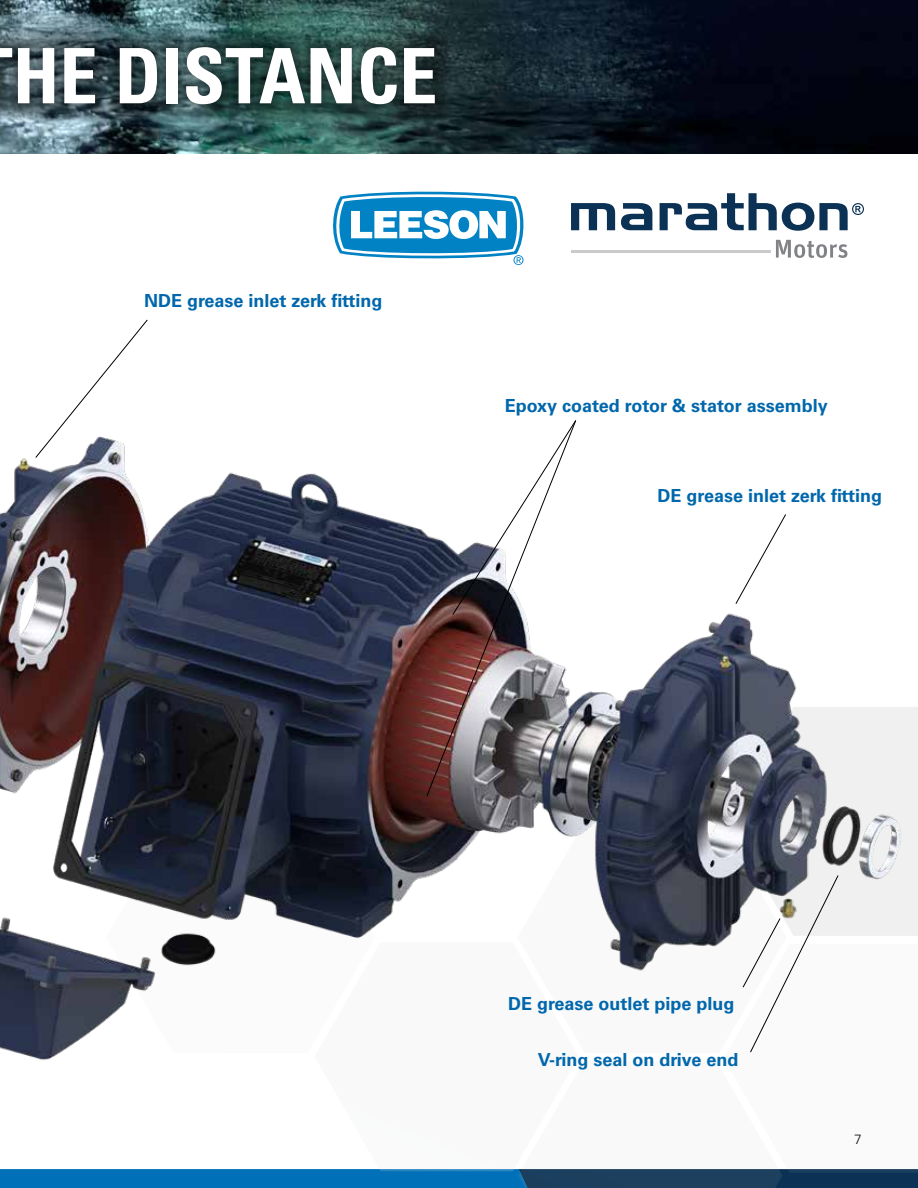
<style>
.page{position:relative;width:918px;height:1188px;background:#fff}
.page>*{position:absolute;margin:0;border:0;box-sizing:border-box;transform-origin:0 0}
.t1{font:700 condensed 76.5px "Univers LT Std";color:#fff}
.t2{font:700 18px "Univers LT Std";color:#0067ac}
.t3{font:300 13.5px "Univers LT Std";color:#000}
</style>
<div class="page">
<svg style="left:0;top:1169px;width:918px;height:19px;background:#0b5b91"></svg>
<svg style="left:912px;top:707px;width:6px;height:229px"></svg>
<img style="left:0;top:458px;width:912px;height:602px">
<svg style="left:35px;top:319px;width:113px;height:139px"></svg>
<svg style="left:735px;top:514px;width:52px;height:91px"></svg>
<img style="left:426px;top:420px;width:151px;height:377px">
<svg style="left:742px;top:875px;width:97px;height:178px"></svg>
<svg style="left:776px;top:240px;width:71px;height:18px"></svg>
<hr style="left:571px;top:251px;width:199px;height:2px;background:#c9cacc">
<svg style="left:571px;top:193px;width:293px;height:38px"></svg>
<svg style="left:333px;top:192px;width:191px;height:73px"></svg>
<img style="left:0;top:0;width:918px;height:153px">
<svg style="left:0;top:27px;width:455px;height:97px;background:#2e4647"></svg>
<h1 class="t1" style="left:13px;top:29px;width:426px">HE DISTANCE</h1>
<p class="t2" style="left:144px;top:289px;width:240px">NDE grease inlet zerk fitting</p>
<p class="t2" style="left:505px;top:395px;width:325px">Epoxy coated rotor &amp; stator assembly</p>
<p class="t2" style="left:658px;top:485px;width:226px">DE grease inlet zerk fitting</p>
<p class="t2" style="left:508px;top:993px;width:228px">DE grease outlet pipe plug</p>
<p class="t2" style="left:538px;top:1049px;width:202px">V-ring seal on drive end</p>
<p class="t3" style="left:854px;top:1131px;width:9px">7</p>
</div>
